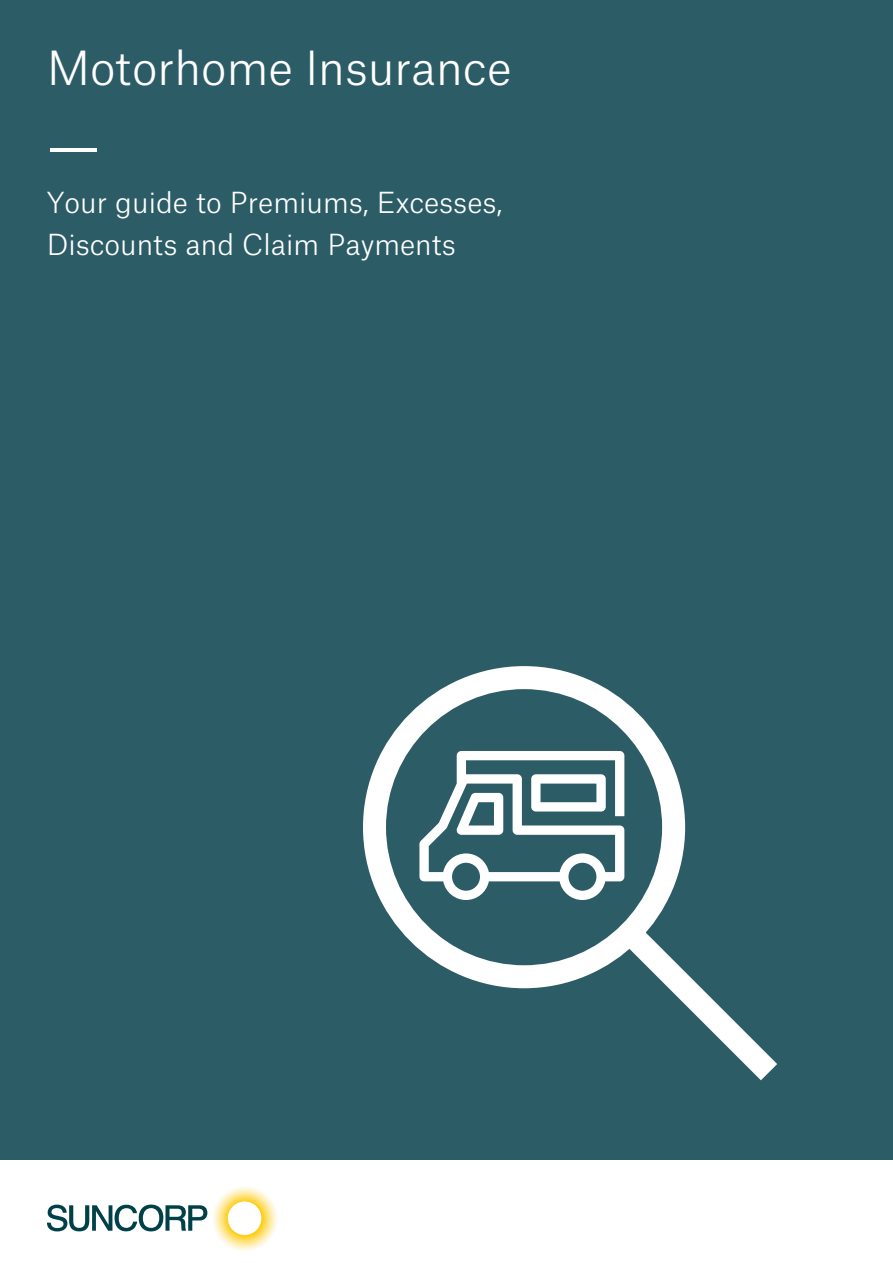
<style>
.page{position:relative;width:893px;height:1263px;background:#fff}
.page>*{position:absolute;margin:0;border:0;box-sizing:border-box;transform-origin:0 0}
.t1{font:300 60px "Atlas Grotesk";color:#fff}
.t2{font:300 45px "Atlas Grotesk";color:#fff}
.t3{font:300 27.75px/42.5px "Atlas Grotesk";color:#fff}
</style>
<div class="page">
<div style="left:0;top:0;width:893px;height:1161px;background:#2c5c66"></div>
<svg style="left:47px;top:1187px;width:230px;height:64px"></svg>
<svg style="left:363px;top:666px;width:322px;height:322px"></svg>
<svg style="left:616px;top:919px;width:161px;height:161px"></svg>
<svg style="left:419px;top:751px;width:205px;height:149px"></svg>
<h2 class="t2" style="left:47px;top:33px;width:466px">Motorhome Insurance</h2>
<h1 class="t1" style="left:47px;top:100px;width:56px">—</h1>
<p class="t3" style="left:47px;top:178px;width:457px">Your guide to Premiums, Excesses,<br>Discounts and Claim Payments</p>
</div>
